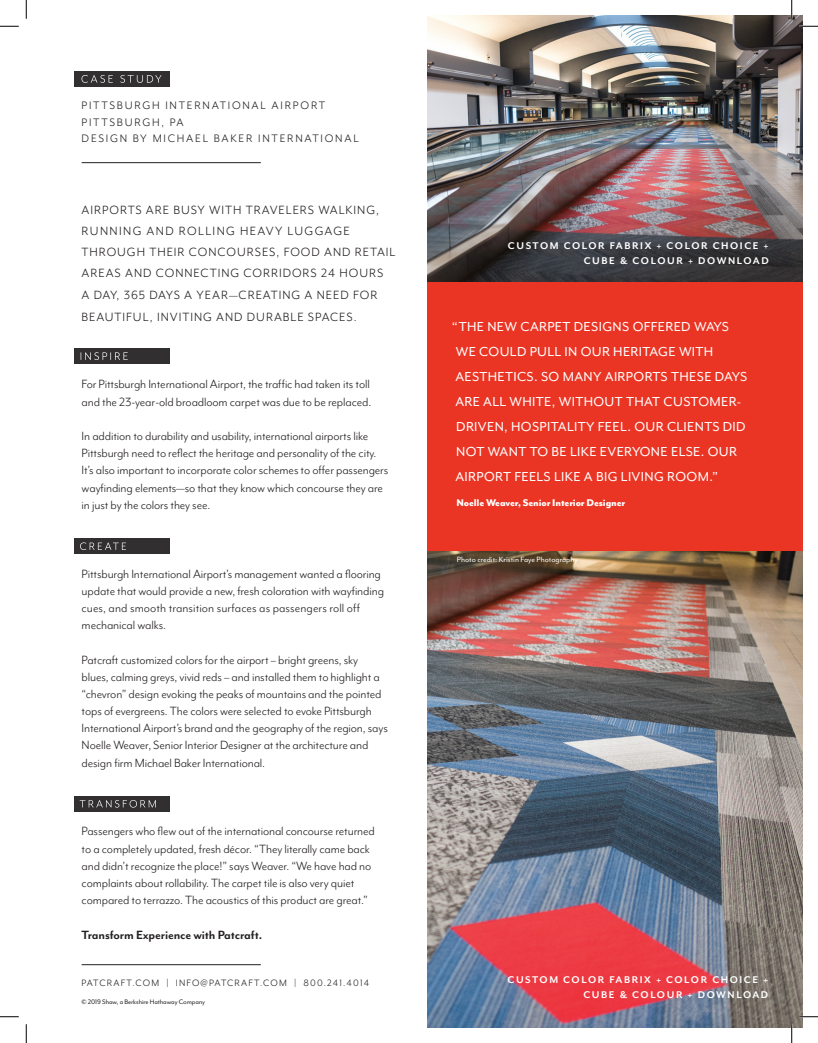
<style>
.page{position:relative;width:818px;height:1043px;background:#fff}
.page>*{position:absolute;margin:0;border:0;box-sizing:border-box;transform-origin:0 0}
.t1{font:15px/25px "Mr Eaves Mod OT";letter-spacing:.025em;color:#fff}
.t2{font:13.75px/17.2px "Mr Eaves Mod OT";letter-spacing:-.01em;color:#231f20}
.t3{font:13.75px/21.2px "Mr Eaves Mod OT";letter-spacing:.07em;color:#231f20}
.t4{font:700 13.75px "Mr Eaves Mod OT";letter-spacing:-.01em;color:#231f20}
.t5{font:12.5px/16.2px "Mr Eaves Mod OT";letter-spacing:.14em;color:#231f20}
.t6{font:700 11.25px/15px "Mr Eaves Mod OT";letter-spacing:.14em;color:#fff;text-align:right}
.t7{font:800 11.25px "Mr Eaves Mod OT";letter-spacing:-.01em;color:#fff}
.t8{font:10.62px "Mr Eaves Mod OT";letter-spacing:.11em;color:#231f20}
.t9{font:8.75px "Mr Eaves Mod OT";color:#fff}
.t10{font:7.5px "Mr Eaves Mod OT";letter-spacing:-.01em;color:#231f20}
</style>
<div class="page">
<img style="left:427px;top:15px;width:375px;height:267px">
<div style="left:74px;top:349px;width:96px;height:15px;background:#312f30"></div>
<svg style="left:81px;top:352px;width:47px;height:8px"></svg>
<div style="left:74px;top:538px;width:95px;height:15px;background:#312f30"></div>
<svg style="left:80px;top:542px;width:46px;height:8px"></svg>
<div style="left:74px;top:796px;width:95px;height:15px;background:#312f30"></div>
<svg style="left:80px;top:800px;width:76px;height:7px"></svg>
<div style="left:74px;top:71px;width:96px;height:16px;background:#312f30"></div>
<svg style="left:81px;top:75px;width:80px;height:8px"></svg>
<hr style="left:82px;top:162px;width:179px;height:1px;background:#231f20">
<img style="left:427px;top:550px;width:375px;height:478px">
<div style="left:427px;top:282px;width:375px;height:268px;background:#eb3524"></div>
<hr style="left:82px;top:964px;width:179px;height:1px;background:#231f20">
<svg style="left:0;top:25px;width:19px;height:2px"></svg>
<svg style="left:799px;top:25px;width:19px;height:2px"></svg>
<svg style="left:0;top:1016px;width:19px;height:1px"></svg>
<svg style="left:799px;top:1015px;width:19px;height:2px"></svg>
<svg style="left:25px;top:0;width:2px;height:19px"></svg>
<svg style="left:25px;top:1024px;width:2px;height:18px"></svg>
<svg style="left:790px;top:0;width:2px;height:19px"></svg>
<svg style="left:790px;top:1024px;width:2px;height:18px"></svg>
<p class="t5" style="left:82px;top:98px;width:278px">PITTSBURGH INTERNATIONAL AIRPORT<br>PITTSBURGH, PA<br>DESIGN BY MICHAEL BAKER INTERNATIONAL</p>
<p class="t3" style="left:81px;top:199px;width:315px">AIRPORTS ARE BUSY WITH TRAVELERS WALKING, RUNNING AND ROLLING HEAVY LUGGAGE THROUGH THEIR CONCOURSES, FOOD AND RETAIL AREAS AND CONNECTING CORRIDORS 24 HOURS<br>A DAY, 365 DAYS A YEAR—CREATING A NEED FOR</p>
<p class="t3" style="left:81px;top:306px;width:276px">BEAUTIFUL, INVITING AND DURABLE SPACES.</p>
<p class="t2" style="left:82px;top:376px;width:291px">For Pittsburgh International Airport, the traffic had taken its toll and the 23-year-old broadloom carpet was due to be replaced.</p>
<p class="t2" style="left:82px;top:427px;width:308px">In addition to durability and usability, international airports like Pittsburgh need to reflect the heritage and personality of the city.<br>It’s also important to incorporate color schemes to offer passengers wayfinding elements—so that they know which concourse they are in just by the colors they see.</p>
<p class="t2" style="left:82px;top:565px;width:304px">Pittsburgh International Airport’s management wanted a flooring update that would provide a new, fresh coloration with wayfinding cues, and smooth transition surfaces as passengers roll off mechanical walks.</p>
<p class="t2" style="left:82px;top:651px;width:308px">Patcraft customized colors for the airport – bright greens, sky blues, calming greys, vivid reds – and installed them to highlight a “chevron” design evoking the peaks of mountains and the pointed tops of evergreens. The colors were selected to evoke Pittsburgh International Airport’s brand and the geography of the region, says Noelle Weaver, Senior Interior Designer at the architecture and design firm Michael Baker International.</p>
<p class="t2" style="left:82px;top:823px;width:295px">Passengers who flew out of the international concourse returned to a completely updated, fresh décor. “They literally came back and didn’t recognize the place!” says Weaver. “We have had no complaints about rollability. The carpet tile is also very quiet compared to terrazzo. The acoustics of this product are great.”</p>
<p class="t4" style="left:82px;top:927px;width:182px">Transform Experience with Patcraft.</p>
<p class="t8" style="left:81px;top:977px;width:289px">PATCRAFT.COM | INFO@PATCRAFT.COM | 800.241.4014</p>
<p class="t10" style="left:82px;top:997px;width:125px">© 2019 Shaw, a Berkshire Hathaway Company</p>
<p class="t6" style="left:508px;top:238px;width:262px">CUSTOM COLOR FABRIX + COLOR CHOICE +<br>CUBE &amp; COLOUR + DOWNLOAD</p>
<p class="t1" style="left:451px;top:314px;width:297px">“THE NEW CARPET DESIGNS OFFERED WAYS WE COULD PULL IN OUR HERITAGE WITH AESTHETICS. SO MANY AIRPORTS THESE DAYS ARE ALL WHITE, WITHOUT THAT CUSTOMER-DRIVEN, HOSPITALITY FEEL. OUR CLIENTS DID NOT WANT TO BE LIKE EVERYONE ELSE. OUR AIRPORT FEELS LIKE A BIG LIVING ROOM.”</p>
<p class="t7" style="left:456px;top:497px;width:170px">Noelle Weaver, Senior Interior Designer</p>
<p class="t9" style="left:457px;top:554px;width:122px">Photo credit: Kristin Faye Photography</p>
<p class="t6" style="left:507px;top:972px;width:262px">CUSTOM COLOR FABRIX + COLOR CHOICE +<br>CUBE &amp; COLOUR + DOWNLOAD</p>
</div>
